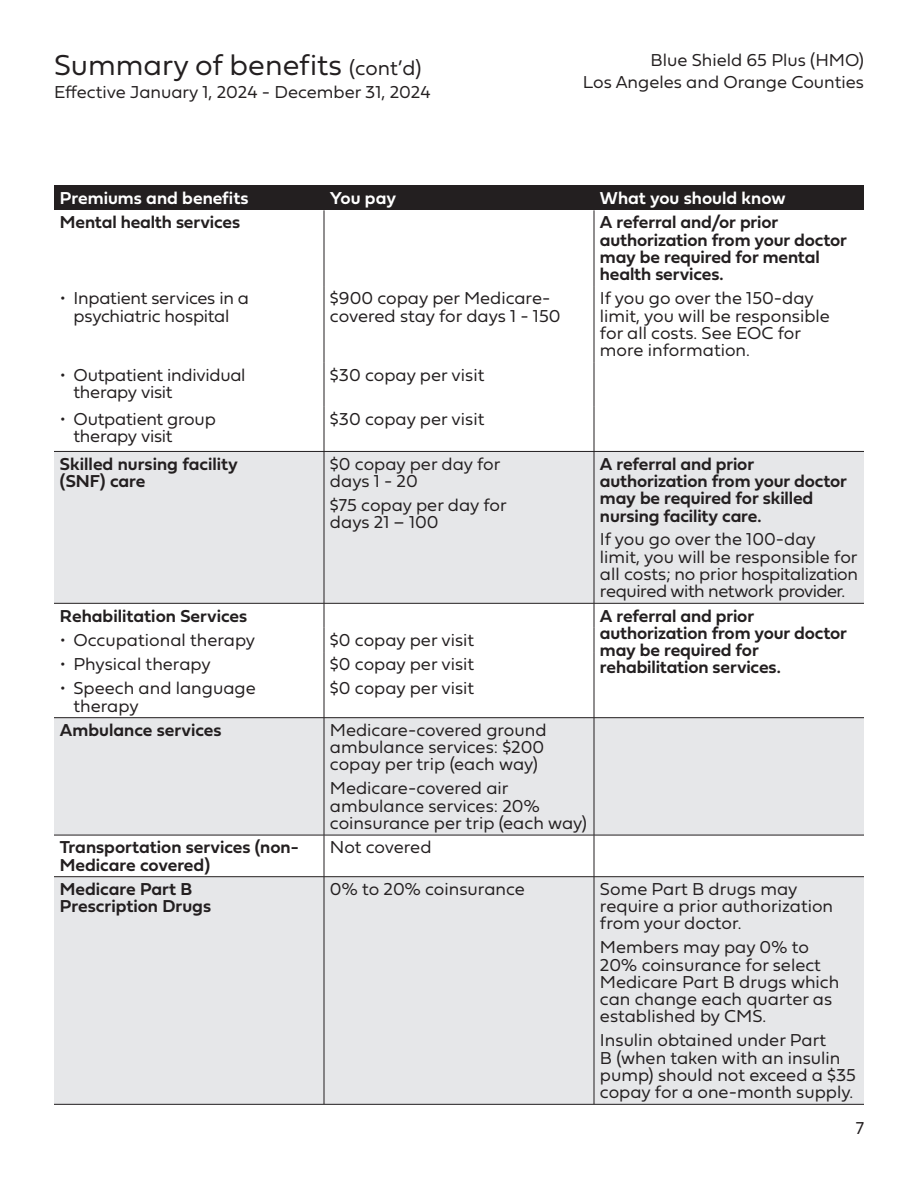
<style>
.page{position:relative;width:918px;height:1188px;background:#fff}
.page>*{position:absolute;margin:0;border:0;box-sizing:border-box;transform-origin:0 0}
.t1{font:30px "Fieldwork Geo Light";color:#231f20}
.t2{font:21px "Fieldwork Geo Light";color:#231f20}
.t3{font:18px/17.2px "Fieldwork Geo Light";color:#231f20}
.t4{font:18px/17.2px "Fieldwork Geo Demibold";letter-spacing:-.005em;color:#231f20}
.t5{font:18px "Fieldwork Geo Demibold";color:#fff}
</style>
<div class="page">
<div style="left:594px;top:451px;width:270px;height:152px;background:#e6e7e9"></div>
<div style="left:324px;top:718px;width:270px;height:117px;background:#e6e7e9"></div>
<div style="left:594px;top:877px;width:270px;height:227px;background:#e6e7e9"></div>
<div style="left:54px;top:186px;width:270px;height:24px;background:#231f20"></div>
<div style="left:324px;top:186px;width:270px;height:24px;background:#231f20"></div>
<div style="left:594px;top:186px;width:270px;height:24px;background:#231f20"></div>
<div style="left:54px;top:451px;width:270px;height:152px;background:#e6e7e9"></div>
<div style="left:324px;top:451px;width:270px;height:152px;background:#e6e7e9"></div>
<div style="left:54px;top:718px;width:270px;height:117px;background:#e6e7e9"></div>
<div style="left:594px;top:718px;width:270px;height:117px;background:#e6e7e9"></div>
<div style="left:54px;top:877px;width:270px;height:227px;background:#e6e7e9"></div>
<div style="left:324px;top:877px;width:270px;height:227px;background:#e6e7e9"></div>
<hr style="left:54px;top:717px;width:270px;height:1px;background:#231f20">
<hr style="left:324px;top:717px;width:270px;height:1px;background:#231f20">
<hr style="left:324px;top:718px;width:1px;height:117px;background:#231f20">
<hr style="left:594px;top:717px;width:270px;height:1px;background:#231f20">
<hr style="left:594px;top:718px;width:1px;height:117px;background:#231f20">
<hr style="left:54px;top:835px;width:270px;height:1px;background:#231f20">
<hr style="left:324px;top:835px;width:270px;height:1px;background:#231f20">
<hr style="left:324px;top:835px;width:1px;height:42px;background:#231f20">
<hr style="left:594px;top:835px;width:270px;height:1px;background:#231f20">
<hr style="left:594px;top:835px;width:1px;height:42px;background:#231f20">
<hr style="left:54px;top:876px;width:270px;height:1px;background:#231f20">
<hr style="left:324px;top:876px;width:270px;height:1px;background:#231f20">
<hr style="left:324px;top:877px;width:1px;height:227px;background:#231f20">
<hr style="left:594px;top:876px;width:270px;height:1px;background:#231f20">
<hr style="left:594px;top:877px;width:1px;height:227px;background:#231f20">
<hr style="left:54px;top:451px;width:270px;height:1px;background:#231f20">
<hr style="left:324px;top:451px;width:270px;height:1px;background:#231f20">
<hr style="left:594px;top:451px;width:270px;height:1px;background:#231f20">
<hr style="left:324px;top:210px;width:1px;height:76px;background:#231f20">
<hr style="left:594px;top:210px;width:1px;height:76px;background:#231f20">
<hr style="left:324px;top:286px;width:1px;height:76px;background:#231f20">
<hr style="left:324px;top:362px;width:1px;height:45px;background:#231f20">
<hr style="left:594px;top:286px;width:1px;height:76px;background:#231f20">
<hr style="left:594px;top:362px;width:1px;height:45px;background:#231f20">
<hr style="left:324px;top:407px;width:1px;height:44px;background:#231f20">
<hr style="left:594px;top:407px;width:1px;height:44px;background:#231f20">
<hr style="left:324px;top:452px;width:1px;height:151px;background:#231f20">
<hr style="left:594px;top:452px;width:1px;height:151px;background:#231f20">
<hr style="left:54px;top:603px;width:270px;height:1px;background:#231f20">
<hr style="left:324px;top:603px;width:270px;height:1px;background:#231f20">
<hr style="left:594px;top:603px;width:270px;height:1px;background:#231f20">
<svg style="left:324px;top:604px;width:1px;height:48px"></svg>
<svg style="left:594px;top:604px;width:1px;height:48px"></svg>
<hr style="left:324px;top:652px;width:1px;height:66px;background:#231f20">
<hr style="left:594px;top:652px;width:1px;height:66px;background:#231f20">
<hr style="left:54px;top:1104px;width:270px;height:1px;background:#231f20">
<hr style="left:324px;top:1104px;width:270px;height:1px;background:#231f20">
<hr style="left:594px;top:1104px;width:270px;height:1px;background:#231f20">
<h2 class="t1" style="left:54px;top:41px;width:290px">Summary of benefts</h2>
<p class="t3" style="left:651px;top:51px;width:215px">Blue Shield 65 Plus (HMO)</p>
<h2 class="t2" style="left:349px;top:51px;width:74px">(cont’d)</h2>
<p class="t3" style="left:583px;top:72px;width:283px">Los Angeles and Orange Counties</p>
<p class="t3" style="left:54px;top:83px;width:378px">Efective January 1, 2024 - December 31, 2024</p>
<p class="t5" style="left:60px;top:184px;width:190px">Premiums and benefts</p>
<p class="t5" style="left:330px;top:184px;width:68px">You pay</p>
<p class="t5" style="left:600px;top:184px;width:187px">What you should know</p>
<p class="t4" style="left:60px;top:213px;width:182px">Mental health services</p>
<p class="t4" style="left:600px;top:213px;width:249px">A referral and/or prior authorization from your doctor may be required for mental health services.</p>
<p class="t3" style="left:60px;top:289px;width:190px">• Inpatient services in a</p>
<p class="t3" style="left:330px;top:289px;width:222px">$900 copay per Medicare-</p>
<p class="t3" style="left:600px;top:289px;width:215px">If you go over the 150-day</p>
<p class="t3" style="left:73px;top:306px;width:157px">psychiatric hospital</p>
<p class="t3" style="left:330px;top:306px;width:232px">covered stay for days 1 - 150</p>
<p class="t3" style="left:600px;top:306px;width:232px">limit, you will be responsible for all costs. See EOC for more information.</p>
<p class="t3" style="left:73px;top:365px;width:174px;text-indent:-14px">• Outpatient individual therapy visit</p>
<p class="t3" style="left:330px;top:365px;width:156px">$30 copay per visit</p>
<p class="t3" style="left:73px;top:410px;width:144px;text-indent:-14px">• Outpatient group therapy visit</p>
<p class="t3" style="left:330px;top:410px;width:156px">$30 copay per visit</p>
<p class="t4" style="left:60px;top:454px;width:180px">Skilled nursing facility</p>
<p class="t3" style="left:330px;top:454px;width:172px">$0 copay per day for</p>
<p class="t4" style="left:600px;top:454px;width:156px">A referral and prior</p>
<p class="t4" style="left:60px;top:472px;width:87px">(SNF) care</p>
<p class="t3" style="left:330px;top:472px;width:89px">days 1 - 20</p>
<p class="t4" style="left:600px;top:472px;width:249px">authorization from your doctor</p>
<p class="t3" style="left:330px;top:496px;width:178px">$75 copay per day for days 21 – 100</p>
<p class="t4" style="left:600px;top:489px;width:215px">may be required for skilled nursing facility care.</p>
<p class="t3" style="left:600px;top:530px;width:260px">If you go over the 100-day limit, you will be responsible for all costs; no prior hospitalization required with network provider.</p>
<p class="t4" style="left:60px;top:606px;width:189px">Rehabilitation Services</p>
<p class="t4" style="left:600px;top:606px;width:156px">A referral and prior</p>
<p class="t3" style="left:60px;top:630px;width:197px">• Occupational therapy</p>
<p class="t3" style="left:330px;top:630px;width:146px">$0 copay per visit</p>
<p class="t4" style="left:600px;top:623px;width:249px">authorization from your doctor may be required for</p>
<p class="t3" style="left:60px;top:655px;width:152px">• Physical therapy</p>
<p class="t3" style="left:330px;top:655px;width:146px">$0 copay per visit</p>
<p class="t4" style="left:600px;top:658px;width:182px">rehabilitation services.</p>
<p class="t3" style="left:60px;top:679px;width:197px">• Speech and language</p>
<p class="t3" style="left:330px;top:679px;width:146px">$0 copay per visit</p>
<p class="t3" style="left:73px;top:696px;width:67px">therapy</p>
<p class="t4" style="left:60px;top:721px;width:163px">Ambulance services</p>
<p class="t3" style="left:330px;top:720px;width:218px">Medicare-covered ground ambulance services: $200 copay per trip (each way)</p>
<p class="t3" style="left:330px;top:779px;width:259px">Medicare-covered air ambulance services: 20% coinsurance per trip (each way)</p>
<p class="t4" style="left:60px;top:838px;width:240px">Transportation services (non-<br>Medicare covered)</p>
<p class="t3" style="left:330px;top:838px;width:103px">Not covered</p>
<p class="t4" style="left:60px;top:880px;width:134px">Medicare Part B</p>
<p class="t3" style="left:330px;top:879px;width:196px">0% to 20% coinsurance</p>
<p class="t3" style="left:600px;top:879px;width:199px">Some Part B drugs may</p>
<p class="t4" style="left:60px;top:897px;width:153px">Prescription Drugs</p>
<p class="t3" style="left:600px;top:897px;width:235px">require a prior authorization from your doctor.</p>
<p class="t3" style="left:600px;top:938px;width:241px">Members may pay 0% to<br>20% coinsurance for select<br>Medicare Part B drugs which can change each quarter as established by CMS.</p>
<p class="t3" style="left:600px;top:1031px;width:258px">Insulin obtained under Part<br>B (when taken with an insulin pump) should not exceed a $35 copay for a one-month supply.</p>
<p class="t3" style="left:856px;top:1118px;width:10px">7</p>
</div>
